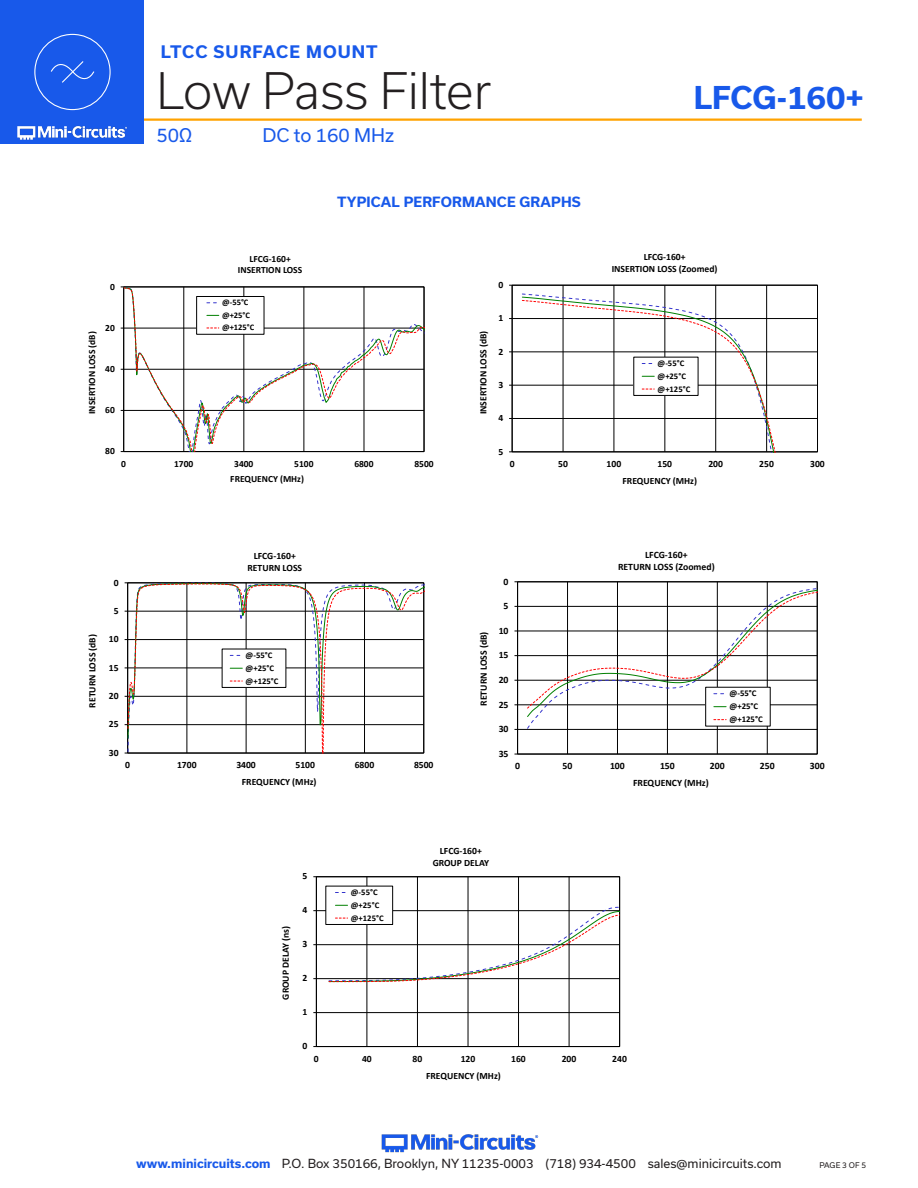
<style>
.page{position:relative;width:918px;height:1188px;background:#fff}
.page>*{position:absolute;margin:0;border:0;box-sizing:border-box;transform-origin:0 0}
.t1{font:300 48px "Usual";color:#231f20}
.t2{font:700 30px "Usual";color:#1859ea}
.t3{font:18px "Usual";color:#1859ea}
.t4{font:700 16.5px "Usual";letter-spacing:.065em;color:#1859ea}
.Blue_Headers{font:700 13.5px "Usual";letter-spacing:.015em;color:#1859ea}
.t5{font:12px "Usual";color:#231f20}
.t6{font:700 9.75px/11.9px "Calibri";color:#000;text-align:center}
.t7{font:700 9.6px/11.7px "Calibri";color:#000;text-align:center}
.t8{font:700 9.45px/11.6px "Calibri";color:#000;text-align:center}
.t9{font:700 8.7px/12.8px "Calibri";color:#000}
.t10{font:700 8.55px/12.6px "Calibri";color:#000}
.t11{font:7.5px "Usual";color:#231f20}
.s1{font-weight:700;color:#1859ea}
</style>
<div class="page">
<img style="left:381px;top:1134px;width:158px;height:19px">
<hr style="left:129px;top:118px;width:733px;height:3px;background:#ffa300">
<div style="left:0;top:0;width:144px;height:144px;background:#1859ea"></div>
<img style="left:17px;top:120px;width:128px;height:20px">
<hr style="left:424px;top:287px;width:1px;height:165px;background:#000">
<hr style="left:123px;top:287px;width:1px;height:165px;background:#000">
<svg style="left:124px;top:287px;width:300px;height:165px"></svg>
<div style="left:197px;top:296px;width:67px;height:38px;background:#fff"></div>
<div style="left:196px;top:296px;width:68px;height:38px;border:1px solid #000"></div>
<svg style="left:207px;top:315px;width:12px;height:1px"></svg>
<hr style="left:512px;top:318px;width:306px;height:1px;background:#000">
<hr style="left:512px;top:351px;width:306px;height:1px;background:#000">
<hr style="left:512px;top:385px;width:306px;height:1px;background:#000">
<hr style="left:512px;top:418px;width:306px;height:1px;background:#000">
<hr style="left:563px;top:285px;width:1px;height:167px;background:#000">
<hr style="left:614px;top:285px;width:1px;height:167px;background:#000">
<hr style="left:664px;top:285px;width:1px;height:167px;background:#000">
<hr style="left:715px;top:285px;width:1px;height:167px;background:#000">
<hr style="left:766px;top:285px;width:1px;height:167px;background:#000">
<hr style="left:512px;top:285px;width:1px;height:167px;background:#000">
<hr style="left:512px;top:285px;width:306px;height:1px;background:#000">
<svg style="left:521px;top:299px;width:297px;height:153px"></svg>
<div style="left:634px;top:357px;width:64px;height:38px;background:#fff"></div>
<div style="left:634px;top:357px;width:64px;height:39px;border:1px solid #000"></div>
<svg style="left:642px;top:376px;width:12px;height:1px"></svg>
<svg style="left:642px;top:389px;width:12px;height:1px"></svg>
<hr style="left:128px;top:753px;width:296px;height:1px;background:#000">
<hr style="left:127px;top:583px;width:1px;height:170px;background:#000">
<svg style="left:128px;top:583px;width:296px;height:170px"></svg>
<div style="left:222px;top:649px;width:64px;height:38px;background:#fff"></div>
<div style="left:222px;top:649px;width:64px;height:39px;border:1px solid #000"></div>
<svg style="left:230px;top:668px;width:12px;height:1px"></svg>
<svg style="left:230px;top:681px;width:12px;height:1px"></svg>
<hr style="left:518px;top:606px;width:299px;height:1px;background:#000">
<hr style="left:518px;top:631px;width:299px;height:1px;background:#000">
<hr style="left:518px;top:655px;width:299px;height:1px;background:#000">
<hr style="left:518px;top:680px;width:299px;height:1px;background:#000">
<hr style="left:518px;top:704px;width:299px;height:1px;background:#000">
<hr style="left:518px;top:729px;width:299px;height:1px;background:#000">
<hr style="left:518px;top:754px;width:299px;height:1px;background:#000">
<hr style="left:567px;top:582px;width:1px;height:172px;background:#000">
<hr style="left:617px;top:582px;width:1px;height:172px;background:#000">
<hr style="left:667px;top:582px;width:1px;height:172px;background:#000">
<hr style="left:717px;top:582px;width:1px;height:172px;background:#000">
<hr style="left:767px;top:582px;width:1px;height:172px;background:#000">
<hr style="left:817px;top:582px;width:1px;height:172px;background:#000">
<hr style="left:517px;top:582px;width:1px;height:172px;background:#000">
<hr style="left:518px;top:582px;width:299px;height:1px;background:#000">
<svg style="left:526px;top:582px;width:292px;height:148px"></svg>
<hr style="left:316px;top:1012px;width:304px;height:1px;background:#000">
<hr style="left:316px;top:978px;width:304px;height:1px;background:#000">
<hr style="left:316px;top:944px;width:304px;height:1px;background:#000">
<hr style="left:316px;top:910px;width:304px;height:1px;background:#000">
<hr style="left:367px;top:877px;width:1px;height:170px;background:#000">
<hr style="left:417px;top:877px;width:1px;height:170px;background:#000">
<hr style="left:468px;top:877px;width:1px;height:170px;background:#000">
<hr style="left:518px;top:877px;width:1px;height:170px;background:#000">
<hr style="left:569px;top:877px;width:1px;height:170px;background:#000">
<hr style="left:316px;top:877px;width:1px;height:170px;background:#000">
<hr style="left:316px;top:1046px;width:304px;height:1px;background:#000">
<div style="left:326px;top:886px;width:67px;height:38px;background:#fff"></div>
<svg style="left:328px;top:905px;width:292px;height:141px"></svg>
<div style="left:34px;top:34px;width:77px;height:76px;border:1px solid #fff;border-radius:50%"></div>
<svg style="left:50px;top:61px;width:45px;height:22px"></svg>
<h3 class="t4" style="left:161px;top:42px;width:218px">LTCC SURFACE MOUNT</h3>
<h1 class="t1" style="left:156px;top:63px;width:336px">Low Pass Filter</h1>
<h3 class="t3" style="left:156px;top:125px;width:37px">50Ω</h3>
<h3 class="t3" style="left:263px;top:125px;width:133px">DC to 160 MHz</h3>
<h2 class="t2" style="left:694px;top:80px;width:172px">LFCG-160+</h2>
<p class="Blue_Headers" style="left:337px;top:194px;width:245px">TYPICAL PERFORMANCE GRAPHS</p>
<p class="t8" style="left:86px;top:414px;width:84px;rotate:-90deg">INSERTION LOSS (dB)</p>
<p class="t8" style="left:110px;top:281px;width:6px">0</p>
<p class="t8" style="left:105px;top:322px;width:11px">20</p>
<p class="t8" style="left:105px;top:363px;width:11px">40</p>
<p class="t8" style="left:105px;top:404px;width:11px">60</p>
<p class="t8" style="left:105px;top:445px;width:11px">80</p>
<p class="t8" style="left:238px;top:253px;width:66px">LFCG-160+<br>INSERTION LOSS</p>
<p class="t10" style="left:222px;top:296px;width:34px">@-55°C @+25°C @+125°C</p>
<p class="t8" style="left:121px;top:458px;width:6px">0</p>
<p class="t8" style="left:174px;top:458px;width:21px">1700</p>
<p class="t8" style="left:234px;top:458px;width:21px">3400</p>
<p class="t8" style="left:294px;top:458px;width:21px">5100</p>
<p class="t8" style="left:354px;top:458px;width:21px">6800</p>
<p class="t8" style="left:414px;top:458px;width:21px">8500</p>
<p class="t8" style="left:230px;top:473px;width:75px">FREQUENCY (MHz)</p>
<p class="t7" style="left:477px;top:414px;width:85px;rotate:-90deg">INSERTION LOSS (dB)</p>
<p class="t7" style="left:498px;top:279px;width:6px">0</p>
<p class="t7" style="left:498px;top:312px;width:6px">1</p>
<p class="t7" style="left:498px;top:345px;width:6px">2</p>
<p class="t7" style="left:498px;top:379px;width:6px">3</p>
<p class="t7" style="left:498px;top:412px;width:6px">4</p>
<p class="t7" style="left:498px;top:445px;width:6px">5</p>
<p class="t7" style="left:612px;top:251px;width:107px">LFCG-160+<br>INSERTION LOSS (Zoomed)</p>
<p class="t9" style="left:658px;top:357px;width:34px">@-55°C @+25°C @+125°C</p>
<p class="t7" style="left:510px;top:458px;width:6px">0</p>
<p class="t7" style="left:558px;top:458px;width:11px">50</p>
<p class="t7" style="left:607px;top:458px;width:16px">100</p>
<p class="t7" style="left:658px;top:458px;width:16px">150</p>
<p class="t7" style="left:708px;top:458px;width:16px">200</p>
<p class="t7" style="left:759px;top:458px;width:16px">250</p>
<p class="t7" style="left:810px;top:458px;width:16px">300</p>
<p class="t7" style="left:623px;top:475px;width:76px">FREQUENCY (MHz)</p>
<p class="t7" style="left:86px;top:708px;width:75px;rotate:-90deg">RETURN LOSS (dB)</p>
<p class="t7" style="left:114px;top:576px;width:6px">0</p>
<p class="t7" style="left:114px;top:605px;width:6px">5</p>
<p class="t7" style="left:109px;top:633px;width:11px">10</p>
<p class="t7" style="left:109px;top:662px;width:11px">15</p>
<p class="t7" style="left:109px;top:690px;width:11px">20</p>
<p class="t7" style="left:109px;top:718px;width:11px">25</p>
<p class="t7" style="left:109px;top:747px;width:11px">30</p>
<p class="t7" style="left:248px;top:550px;width:56px">LFCG-160+<br>RETURN LOSS</p>
<p class="t9" style="left:246px;top:649px;width:34px">@-55°C @+25°C @+125°C</p>
<p class="t7" style="left:125px;top:759px;width:6px">0</p>
<p class="t7" style="left:177px;top:759px;width:21px">1700</p>
<p class="t7" style="left:236px;top:759px;width:21px">3400</p>
<p class="t7" style="left:296px;top:759px;width:21px">5100</p>
<p class="t7" style="left:355px;top:759px;width:21px">6800</p>
<p class="t7" style="left:414px;top:759px;width:21px">8500</p>
<p class="t7" style="left:242px;top:776px;width:76px">FREQUENCY (MHz)</p>
<p class="t6" style="left:478px;top:706px;width:76px;rotate:-90deg">RETURN LOSS (dB)</p>
<p class="t6" style="left:504px;top:575px;width:6px">0</p>
<p class="t6" style="left:504px;top:600px;width:6px">5</p>
<p class="t6" style="left:499px;top:625px;width:11px">10</p>
<p class="t6" style="left:499px;top:649px;width:11px">15</p>
<p class="t6" style="left:499px;top:674px;width:11px">20</p>
<p class="t6" style="left:499px;top:698px;width:11px">25</p>
<p class="t6" style="left:499px;top:723px;width:11px">30</p>
<p class="t6" style="left:499px;top:748px;width:11px">35</p>
<p class="t6" style="left:618px;top:549px;width:98px">LFCG-160+<br>RETURN LOSS (Zoomed)</p>
<p class="t9" style="left:729px;top:687px;width:35px">@-55°C @+25°C @+125°C</p>
<p class="t6" style="left:515px;top:760px;width:6px">0</p>
<p class="t6" style="left:563px;top:760px;width:11px">50</p>
<p class="t6" style="left:610px;top:760px;width:16px">100</p>
<p class="t6" style="left:660px;top:760px;width:16px">150</p>
<p class="t6" style="left:710px;top:760px;width:16px">200</p>
<p class="t6" style="left:760px;top:760px;width:16px">250</p>
<p class="t6" style="left:810px;top:760px;width:16px">300</p>
<p class="t6" style="left:633px;top:777px;width:77px">FREQUENCY (MHz)</p>
<p class="t7" style="left:280px;top:1000px;width:75px;rotate:-90deg">GROUP DELAY (ns)</p>
<p class="t7" style="left:303px;top:870px;width:6px">5</p>
<p class="t7" style="left:303px;top:904px;width:6px">4</p>
<p class="t7" style="left:303px;top:938px;width:6px">3</p>
<p class="t7" style="left:303px;top:972px;width:6px">2</p>
<p class="t7" style="left:303px;top:1006px;width:6px">1</p>
<p class="t7" style="left:303px;top:1040px;width:6px">0</p>
<p class="t9" style="left:351px;top:886px;width:34px">@-55°C @+25°C @+125°C</p>
<p class="t7" style="left:433px;top:845px;width:58px">LFCG-160+<br>GROUP DELAY</p>
<p class="t7" style="left:314px;top:1053px;width:6px">0</p>
<p class="t7" style="left:362px;top:1053px;width:11px">40</p>
<p class="t7" style="left:413px;top:1053px;width:11px">80</p>
<p class="t7" style="left:461px;top:1053px;width:16px">120</p>
<p class="t7" style="left:511px;top:1053px;width:16px">160</p>
<p class="t7" style="left:562px;top:1053px;width:16px">200</p>
<p class="t7" style="left:612px;top:1053px;width:16px">240</p>
<p class="t7" style="left:426px;top:1070px;width:76px">FREQUENCY (MHz)</p>
<p class="t5" style="left:136px;top:1157px;width:647px"><span class="s1">www.minicircuits.com</span> P.O. Box 350166, Brooklyn, NY 11235-0003 (718) 934-4500 sales@minicircuits.com</p>
<p class="t11" style="left:819px;top:1161px;width:48px">PAGE 3 OF 5</p>
</div>
